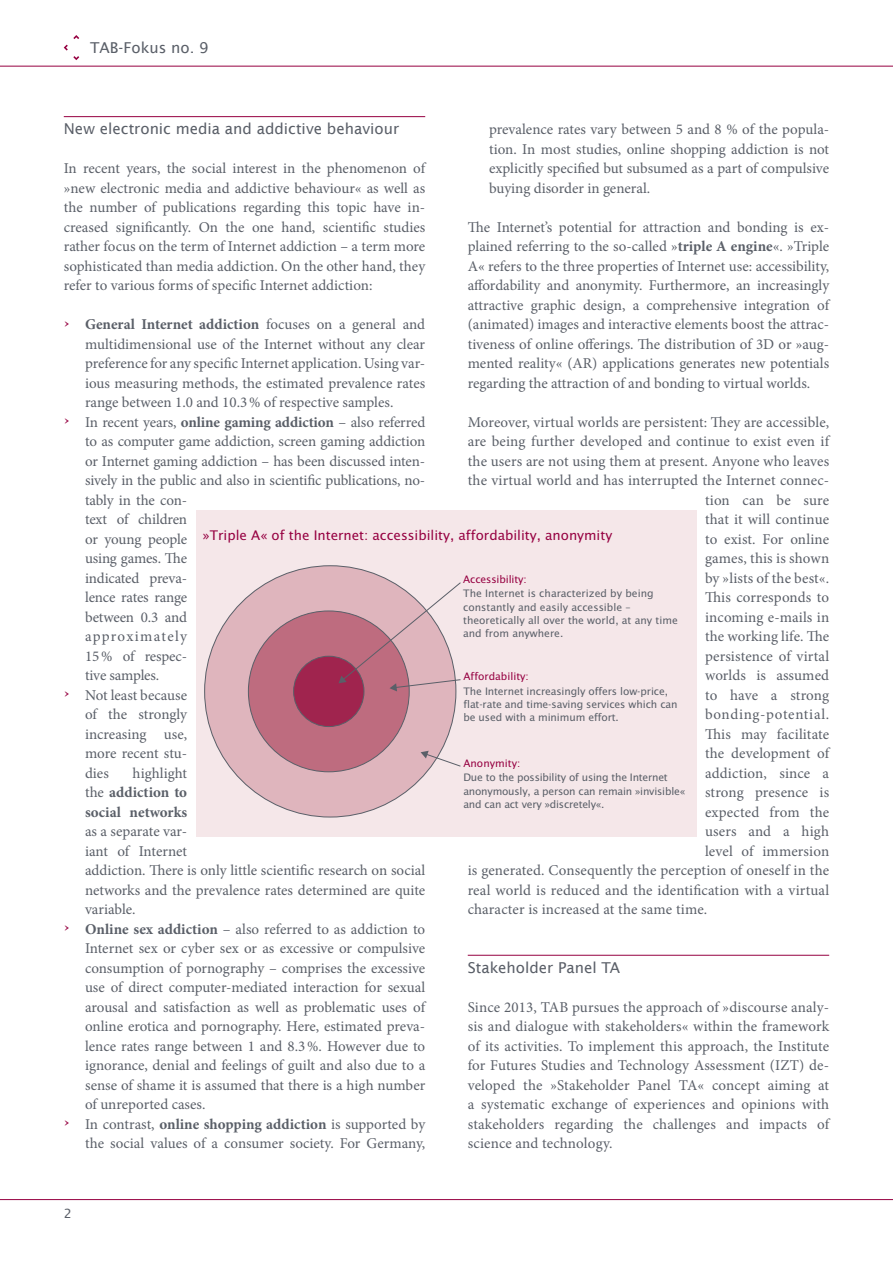
<style>
.page{position:relative;width:893px;height:1263px;background:#fff}
.page>*{position:absolute;margin:0;border:0;box-sizing:border-box;transform-origin:0 0}
.t1{font:15px/19.5px "Minion Pro";color:#5a5f68;text-align:justify}
.t2{font:700 15px/19.5px "Minion Pro";color:#5a5f68;text-align:justify}
.t3{font:15px "Lucida Sans";color:#5a5f68}
.t4{font:15px "Minion Pro";letter-spacing:.045em;color:#5a5f68}
.t5{font:15px "Minion Pro";letter-spacing:-.02em;color:#5a5f68}
.t6{font:15px "Minion Pro";letter-spacing:.085em;color:#5a5f68}
.t7{font:13.35px "Lucida Sans";color:#960041}
.t8{font:12.75px "Lucida Sans";color:#5a5f68}
.t9{font:10.35px/13.4px "Lucida Sans";letter-spacing:-.01em;color:#5a5f68}
.t10{font:10.35px "Lucida Sans";color:#960041}
.s1{font-weight:400;font-size:13.5px;color:#960041}
.s2{font-weight:400}
.s3{font-size:13.5px;color:#960041}
.s4{font-weight:700}
</style>
<div class="page">
<svg style="left:64px;top:45px;width:15px;height:15px"></svg>
<svg style="left:73px;top:35px;width:6px;height:4px"></svg>
<hr style="left:0;top:66px;width:893px;height:1px;background:#960041">
<hr style="left:0;top:1199px;width:893px;height:1px;background:#960041">
<hr style="left:468px;top:955px;width:361px;height:1px;background:#960041">
<hr style="left:64px;top:116px;width:361px;height:1px;background:#960041">
<div style="left:196px;top:510px;width:501px;height:326px;background:#f5e7e9"></div>
<div style="left:205px;top:566px;width:251px;height:251px;background:#dfb5bd;border-radius:50%"></div>
<div style="left:248px;top:611px;width:161px;height:161px;background:#be6c7f;border-radius:50%"></div>
<div style="left:294px;top:656px;width:70px;height:70px;background:#a0244e;border-radius:50%"></div>
<div style="left:293px;top:656px;width:71px;height:71px;border:1px solid #5a5f68;border-radius:50%"></div>
<svg style="left:338px;top:581px;width:123px;height:110px"></svg>
<svg style="left:421px;top:751px;width:40px;height:16px"></svg>
<p class="t3" style="left:90px;top:40px;width:120px">TAB-Fokus no. 9</p>
<p class="t3" style="left:64px;top:120px;width:337px">New electronic media and addictive behaviour</p>
<p class="t1" style="left:64px;top:159px;width:363px">In recent years, the social interest in the phenomenon of »new electronic media and addictive behaviour« as well as the number of publications regarding this topic have in&shy;creased significantly. On the one hand, scientific studies rather focus on the term of Internet addiction – a term more sophisticated than media addiction. On the other hand, they refer to various forms of specific Internet addiction:</p>
<p class="t2" style="left:64px;top:314px;width:363px"><span class="s1">›</span> General Internet addiction <span class="s2">focuses on a general and</span></p>
<p class="t1" style="left:85px;top:334px;width:342px">multidimensional use of the Internet without any clear</p>
<p class="t1" style="left:85px;top:354px;width:342px">preference for any specific Internet application. Using var-</p>
<p class="t1" style="left:85px;top:373px;width:342px">ious measuring methods, the estimated prevalence rates</p>
<p class="t1" style="left:85px;top:393px;width:310px">range between 1.0 and 10.3% of respective samples.</p>
<p class="t1" style="left:64px;top:412px;width:363px"><span class="s3">›</span> In recent years, <span class="s4">online gaming addiction</span> – also referred</p>
<p class="t1" style="left:85px;top:432px;width:342px">to as computer game addiction, screen gaming addiction</p>
<p class="t1" style="left:85px;top:451px;width:342px">or Internet gaming addiction – has been discussed inten-</p>
<p class="t1" style="left:85px;top:471px;width:340px">sively in the public and also in scientific publications, no-</p>
<p class="t1" style="left:85px;top:490px;width:104px">tably in the con-</p>
<p class="t1" style="left:85px;top:510px;width:104px">text of children</p>
<p class="t5" style="left:85px;top:529px;width:104px">or young people</p>
<p class="t1" style="left:85px;top:549px;width:104px">using games. The</p>
<p class="t1" style="left:85px;top:568px;width:104px">indicated preva-</p>
<p class="t1" style="left:85px;top:588px;width:104px">lence rates range</p>
<p class="t1" style="left:85px;top:607px;width:104px">between 0.3 and</p>
<p class="t6" style="left:85px;top:626px;width:104px">approximately</p>
<p class="t1" style="left:85px;top:646px;width:104px">15% of respec-</p>
<p class="t1" style="left:85px;top:666px;width:76px">tive samples.</p>
<p class="t1" style="left:64px;top:685px;width:125px"><span class="s3">›</span> Not least because</p>
<p class="t1" style="left:85px;top:705px;width:104px">of the strongly</p>
<p class="t1" style="left:85px;top:724px;width:104px">increasing use,</p>
<p class="t1" style="left:85px;top:744px;width:104px">more recent stu-</p>
<p class="t1" style="left:85px;top:763px;width:25px">dies</p>
<p class="t1" style="left:489px;top:120px;width:342px">prevalence rates vary between 5 and 8 % of the popula&shy;tion. In most studies, online shopping addiction is not explicitly specified but subsumed as a part of compulsive buying disorder in general.</p>
<p class="t1" style="left:468px;top:217px;width:363px">The Internet’s potential for attraction and bonding is ex&shy;plained referring to the so-called »<span class="s4">triple A engine</span>«. »Triple A« refers to the three properties of Internet use: accessibility, affordability and anonymity. Furthermore, an increasingly attractive graphic design, a comprehensive integration of (animated) images and interactive elements boost the attrac&shy;tiveness of online offerings. The distribution of 3D or »aug&shy;mented reality« (AR) applications generates new potentials regarding the attraction of and bonding to virtual worlds.</p>
<p class="t1" style="left:468px;top:412px;width:363px">Moreover, virtual worlds are persistent: They are accessible,</p>
<p class="t1" style="left:468px;top:432px;width:363px">are being further developed and continue to exist even if</p>
<p class="t1" style="left:468px;top:451px;width:363px">the users are not using them at present. Anyone who leaves</p>
<p class="t1" style="left:468px;top:471px;width:363px">the virtual world and has interrupted the Internet connec-</p>
<p class="t1" style="left:705px;top:490px;width:126px">tion can be sure</p>
<p class="t1" style="left:705px;top:510px;width:126px">that it will continue</p>
<p class="t1" style="left:705px;top:529px;width:126px">to exist. For online</p>
<p class="t1" style="left:705px;top:549px;width:126px">games, this is shown</p>
<p class="t1" style="left:705px;top:568px;width:126px">by »lists of the best«.</p>
<p class="t1" style="left:705px;top:588px;width:126px">This corresponds to</p>
<p class="t1" style="left:705px;top:607px;width:126px">incoming e-mails in</p>
<p class="t1" style="left:705px;top:627px;width:126px">the working life. The</p>
<p class="t1" style="left:705px;top:646px;width:126px">persistence of virtal</p>
<p class="t1" style="left:705px;top:666px;width:126px">worlds is assumed</p>
<p class="t1" style="left:705px;top:685px;width:126px">to have a strong</p>
<p class="t4" style="left:705px;top:704px;width:126px">bonding-potential.</p>
<p class="t1" style="left:705px;top:724px;width:126px">This may facilitate</p>
<p class="t1" style="left:705px;top:744px;width:126px">the development of</p>
<p class="t1" style="left:705px;top:763px;width:126px">addiction, since a</p>
<p class="t1" style="left:705px;top:783px;width:126px">strong presence is</p>
<p class="t1" style="left:705px;top:802px;width:126px">expected from the</p>
<p class="t1" style="left:705px;top:822px;width:126px">users and a high</p>
<p class="t1" style="left:705px;top:841px;width:126px">level of immersion</p>
<p class="t1" style="left:468px;top:861px;width:363px">is generated. Consequently the perception of oneself in the</p>
<p class="t1" style="left:468px;top:880px;width:363px">real world is reduced and the identification with a virtual</p>
<p class="t1" style="left:468px;top:900px;width:241px">character is increased at the same time.</p>
<p class="t7" style="left:203px;top:528px;width:411px">»Triple A« of the Internet: accessibility, affordability, anonymity</p>
<p class="t10" style="left:463px;top:573px;width:65px">Accessibility:</p>
<p class="t9" style="left:463px;top:587px;width:216px">The Internet is characterized by being constantly and easily accessible – theoretically all over the world, at any time and from anywhere.</p>
<p class="t10" style="left:463px;top:670px;width:67px">Affordability:</p>
<p class="t9" style="left:463px;top:684px;width:216px">The Internet increasingly offers low-price, flat-rate and time-saving services which can be used with a minimum effort.</p>
<p class="t10" style="left:463px;top:757px;width:58px">Anonymity:</p>
<p class="t9" style="left:463px;top:771px;width:223px">Due to the possibility of using the Internet anonymously, a person can remain »invisible« and can act very »discretely«.</p>
<p class="t2" style="left:85px;top:763px;width:104px;text-indent:48px"><span class="s2">highlight the</span> addiction to social networks</p>
<p class="t1" style="left:85px;top:822px;width:104px">as a separate var-</p>
<p class="t1" style="left:85px;top:841px;width:104px">iant of Internet</p>
<p class="t1" style="left:85px;top:861px;width:342px">addiction. There is only little scientific research on social</p>
<p class="t1" style="left:85px;top:880px;width:342px">networks and the prevalence rates determined are quite</p>
<p class="t1" style="left:85px;top:900px;width:52px">variable.</p>
<p class="t1" style="left:64px;top:919px;width:363px"><span class="s3">›</span> <span class="s4">Online sex addiction</span> – also referred to as addiction to</p>
<p class="t1" style="left:85px;top:939px;width:342px">Internet sex or cyber sex or as excessive or compulsive</p>
<p class="t1" style="left:85px;top:958px;width:342px">consumption of pornography – comprises the excessive</p>
<p class="t1" style="left:85px;top:978px;width:342px">use of direct computer-mediated interaction for sexual</p>
<p class="t1" style="left:85px;top:997px;width:342px">arousal and satisfaction as well as problematic uses of</p>
<p class="t1" style="left:85px;top:1017px;width:342px">online erotica and pornography. Here, estimated preva-</p>
<p class="t1" style="left:85px;top:1036px;width:342px">lence rates range between 1 and 8.3%. However due to</p>
<p class="t1" style="left:85px;top:1056px;width:342px">ignorance, denial and feelings of guilt and also due to a</p>
<p class="t1" style="left:85px;top:1075px;width:342px">sense of shame it is assumed that there is a high number</p>
<p class="t1" style="left:85px;top:1095px;width:122px">of unreported cases.</p>
<p class="t1" style="left:64px;top:1114px;width:363px"><span class="s3">›</span> In contrast, <span class="s4">online shopping addiction</span> is supported by</p>
<p class="t1" style="left:85px;top:1134px;width:342px">the social values of a consumer society. For Germany,</p>
<p class="t3" style="left:468px;top:959px;width:154px">Stakeholder Panel TA</p>
<p class="t1" style="left:468px;top:997px;width:363px">Since 2013, TAB pursues the approach of »discourse analy&shy;sis and dialogue with stakeholders« within the framework of its activities. To implement this approach, the Institute for Futures Studies and Technology Assessment (IZT) de&shy;veloped the »Stakeholder Panel TA« concept aiming at a systematic exchange of experiences and opinions with stakeholders regarding the challenges and impacts of science and technology.</p>
<p class="t8" style="left:64px;top:1206px;width:10px">2</p>
</div>
